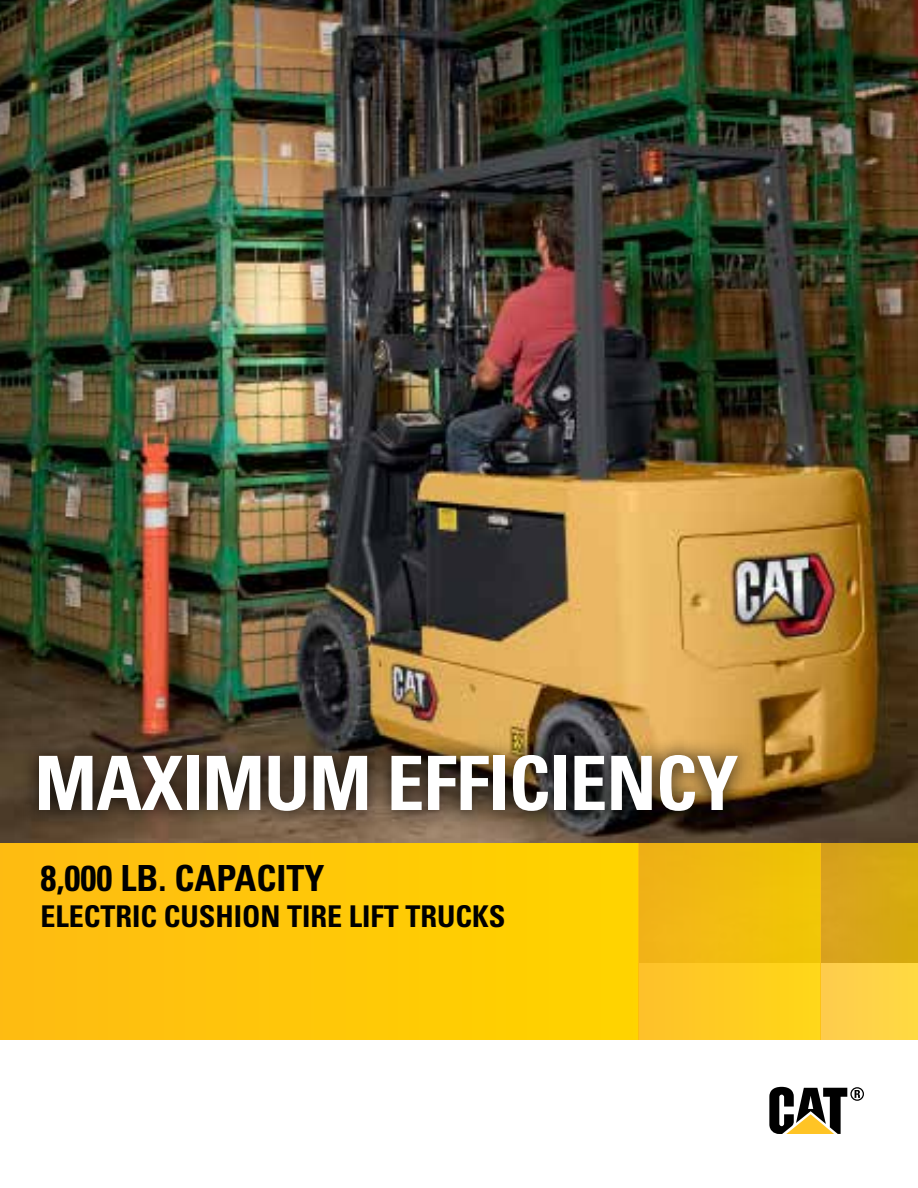
<style>
.page{position:relative;width:918px;height:1188px;background:#fff}
.page>*{position:absolute;margin:0;border:0;box-sizing:border-box;transform-origin:0 0}
.t1{font:700 condensed 75px "Univers LT Std";letter-spacing:-.01em;color:#fff}
.t2{font:700 condensed 36px "Univers LT Std";color:#000}
.t3{font:700 condensed 30px "Univers LT Std";color:#000}
</style>
<div class="page">
<img style="left:0;top:0;width:918px;height:843px">
<div style="left:0;top:843px;width:639px;height:197px;background:#ffc808"></div>
<div style="left:639px;top:843px;width:181px;height:197px;background:linear-gradient(to right,#f6b820,#f6cd0c)"></div>
<svg style="left:820px;top:843px;width:98px;height:197px;background:#e7b728"></svg>
<div style="left:21px;top:737px;width:734px;height:93px;background:#000;opacity:.9"></div>
<svg style="left:769px;top:1087px;width:95px;height:47px"></svg>
<h1 class="t1" style="left:34px;top:737px;width:705px">MAXIMUM EFFICIENCY</h1>
<p class="t2" style="left:40px;top:856px;width:286px">8,000 LB. CAPACITY</p>
<p class="t3" style="left:40px;top:898px;width:467px">ELECTRIC CUSHION TIRE LIFT TRUCKS</p>
</div>
